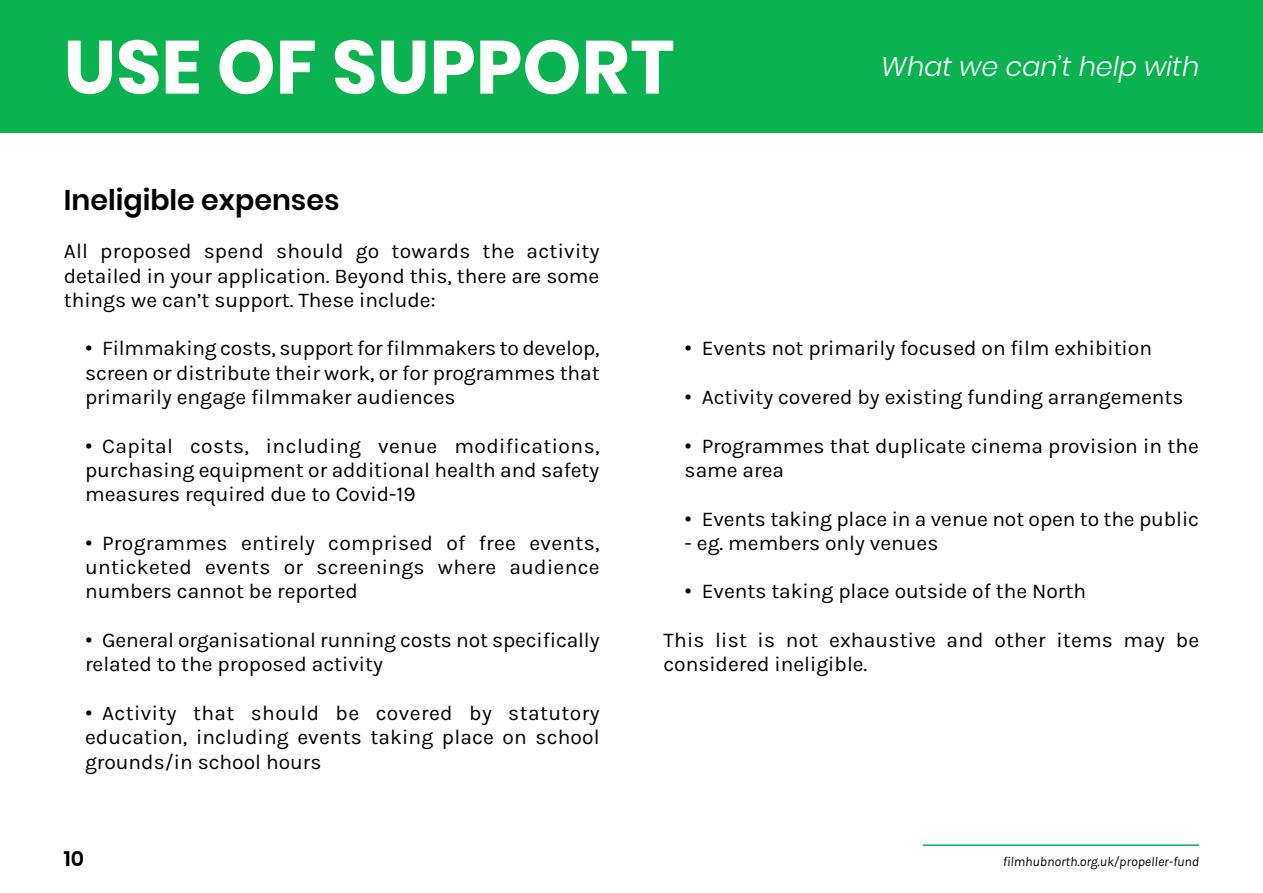
<style>
.page{position:relative;width:1263px;height:893px;background:#fff}
.page>*{position:absolute;margin:0;border:0;box-sizing:border-box;transform-origin:0 0}
.Page_Header{font:700 75px "Poppins";color:#fff}
.Section_Header{font:600 28.5px "Poppins";color:#000}
.Page_Sub-Header{font:italic 300 27px "Poppins";color:#fff}
.Body_Text{font:21px/24.3px "Karla";color:#000;text-align:justify}
.Page_Numbers{font:600 21px "Poppins";color:#000}
.Footer_URL{font:italic 13.5px "Karla";color:#000}
.s1{font-family:"Poppins"}
</style>
<div class="page">
<div style="left:0;top:0;width:1263px;height:133px;background:#0ab34f"></div>
<hr style="left:923px;top:844px;width:276px;height:2px;background:#0ab34f">
<p class="Page_Header" style="left:64px;top:24px;width:612px">USE OF SUPPORT</p>
<p class="Page_Sub-Header" style="left:881px;top:51px;width:319px">What we can’t help with</p>
<p class="Section_Header" style="left:64px;top:183px;width:277px">Ineligible expenses</p>
<p class="Body_Text" style="left:64px;top:238px;width:537px">All proposed spend should go towards the activity detailed in your application. Beyond this, there are some things we can’t support. These include:</p>
<p class="Body_Text" style="left:85px;top:336px;width:516px"><span class="s1">•</span> Filmmaking costs, support for filmmakers to develop, screen or distribute their work, or for programmes that primarily engage filmmaker audiences</p>
<p class="Body_Text" style="left:85px;top:433px;width:516px"><span class="s1">•</span> Capital costs, including venue modifications, purchasing equipment or additional health and safety measures required due to Covid-19</p>
<p class="Body_Text" style="left:85px;top:530px;width:516px"><span class="s1">•</span> Programmes entirely comprised of free events, unticketed events or screenings where audience numbers cannot be reported</p>
<p class="Body_Text" style="left:85px;top:627px;width:516px"><span class="s1">•</span> General organisational running costs not specifically related to the proposed activity</p>
<p class="Body_Text" style="left:85px;top:700px;width:516px"><span class="s1">•</span> Activity that should be covered by statutory education, including events taking place on school grounds/in school hours</p>
<p class="Body_Text" style="left:685px;top:336px;width:469px"><span class="s1">•</span> Events not primarily focused on film exhibition</p>
<p class="Body_Text" style="left:685px;top:384px;width:500px"><span class="s1">•</span> Activity covered by existing funding arrangements</p>
<p class="Body_Text" style="left:685px;top:433px;width:516px"><span class="s1">•</span> Programmes that duplicate cinema provision in the same area</p>
<p class="Body_Text" style="left:685px;top:506px;width:516px"><span class="s1">•</span> Events taking place in a venue not open to the public</p>
<p class="Body_Text" style="left:685px;top:530px;width:255px">- eg. members only venues</p>
<p class="Body_Text" style="left:685px;top:579px;width:403px"><span class="s1">•</span> Events taking place outside of the North</p>
<p class="Body_Text" style="left:663px;top:627px;width:537px">This list is not exhaustive and other items may be considered ineligible.</p>
<p class="Page_Numbers" style="left:64px;top:846px;width:22px">10</p>
<p class="Footer_URL" style="left:1003px;top:852px;width:198px">filmhubnorth.org.uk/propeller-fund</p>
</div>
